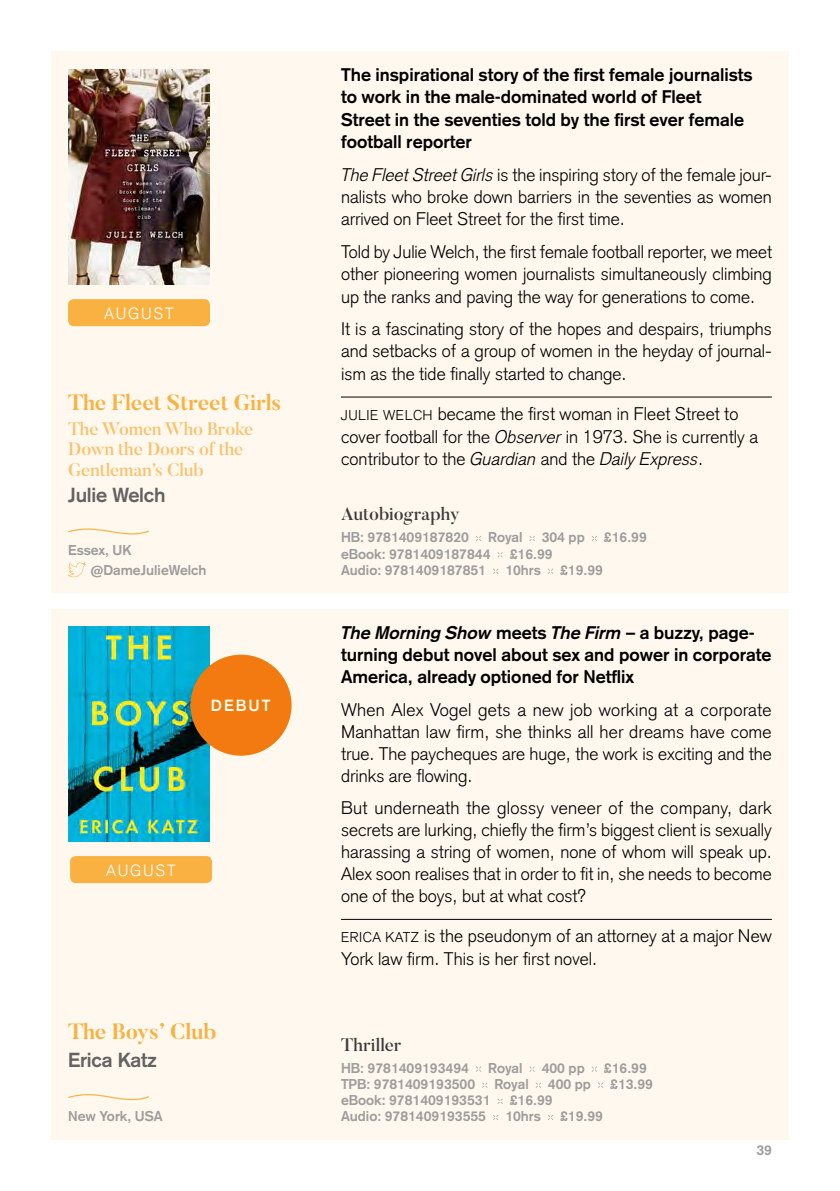
<style>
.page{position:relative;width:840px;height:1191px;background:#fff}
.page>*{position:absolute;margin:0;border:0;box-sizing:border-box;transform-origin:0 0}
.t1{font:700 22px "Butler";color:#f9b142}
.t2{font:700 20px "Basic Commercial LT Std";letter-spacing:-.01em;color:#646363}
.t3{font:300 18px/22px "Basic Commercial LT Std";color:#000;text-align:justify}
.t4{font:700 18px/22.4px "Basic Commercial LT Std";color:#000}
.t5{font:500 18px/20.4px "Butler";color:#fbc16c}
.t6{font:500 18px "Butler";color:#3c3c3b}
.t7{font:300 16px "Basic Commercial LT Std";letter-spacing:.115em;color:#fff}
.t8{font:700 16px "Basic Commercial LT Std";letter-spacing:.125em;color:#fff}
.t9{font:700 14px/20.4px "Basic Commercial LT Std";color:#9d9d9c}
.s1{font-style:italic}
.s2{font-size:14px}
</style>
<div class="page">
<div style="left:51px;top:609px;width:737px;height:531px;background:#fff8ee"></div>
<svg style="left:68px;top:1094px;width:81px;height:6px"></svg>
<hr style="left:341px;top:919px;width:430px;height:1px;background:#000">
<svg style="left:476px;top:1066px;width:5px;height:5px"></svg>
<svg style="left:529px;top:1066px;width:5px;height:5px"></svg>
<svg style="left:482px;top:1082px;width:5px;height:5px"></svg>
<svg style="left:598px;top:1082px;width:5px;height:5px"></svg>
<svg style="left:497px;top:1098px;width:5px;height:6px"></svg>
<svg style="left:493px;top:1115px;width:5px;height:5px"></svg>
<svg style="left:548px;top:1115px;width:5px;height:5px"></svg>
<img style="left:68px;top:626px;width:142px;height:216px">
<div style="left:70px;top:856px;width:142px;height:27px;background:#f9b142;border-radius:6px"></div>
<div style="left:51px;top:51px;width:737px;height:541px;background:#fff8ee"></div>
<svg style="left:68px;top:528px;width:81px;height:6px"></svg>
<svg style="left:68px;top:562px;width:18px;height:15px"></svg>
<hr style="left:341px;top:396px;width:430px;height:1px;background:#000">
<svg style="left:476px;top:536px;width:5px;height:5px"></svg>
<svg style="left:529px;top:536px;width:5px;height:5px"></svg>
<svg style="left:591px;top:536px;width:5px;height:5px"></svg>
<svg style="left:497px;top:552px;width:5px;height:5px"></svg>
<svg style="left:493px;top:568px;width:5px;height:6px"></svg>
<svg style="left:548px;top:568px;width:5px;height:6px"></svg>
<img style="left:68px;top:69px;width:142px;height:216px">
<div style="left:68px;top:299px;width:142px;height:27px;background:#f9b142;border-radius:6px"></div>
<div style="left:190px;top:655px;width:101px;height:100px;background:#f37a11;border-radius:50%"></div>
<p class="t7" style="left:104px;top:304px;width:71px">AUGUST</p>
<p class="t1" style="left:68px;top:389px;width:215px">The Fleet Street Girls</p>
<p class="t5" style="left:68px;top:418px;width:187px">The Women Who Broke<br>Down the Doors of the<br>Gentleman’s Club</p>
<p class="t2" style="left:68px;top:483px;width:99px">Julie Welch</p>
<p class="t9" style="left:90px;top:539px;width:118px;text-indent:-22px">Essex, UK @DameJulieWelch</p>
<p class="t8" style="left:211px;top:696px;width:61px">DEBUT</p>
<p class="t7" style="left:106px;top:861px;width:71px">AUGUST</p>
<p class="t1" style="left:68px;top:1017px;width:150px">The Boys’ Club</p>
<p class="t2" style="left:68px;top:1047px;width:90px">Erica Katz</p>
<p class="t9" style="left:68px;top:1106px;width:96px">New York, USA</p>
<p class="t4" style="left:341px;top:63px;width:413px">The inspirational story of the first female journalists to work in the male-dominated world of Fleet Street in the seventies told by the first ever female football reporter</p>
<p class="t3" style="left:341px;top:163px;width:432px"><span class="s1">The Fleet Street Girls</span> is the inspiring story of the female jour&shy;nalists who broke down barriers in the seventies as women arrived on Fleet Street for the first time.</p>
<p class="t3" style="left:341px;top:240px;width:432px">Told by Julie Welch, the first female football reporter, we meet other pioneering women journalists simultaneously climbing up the ranks and paving the way for generations to come.</p>
<p class="t3" style="left:341px;top:317px;width:432px">It is a fascinating story of the hopes and despairs, triumphs and setbacks of a group of women in the heyday of journal&shy;ism as the tide finally started to change.</p>
<p class="t3" style="left:341px;top:403px;width:418px;text-align:left"><span class="s2">JULIE WELCH</span> became the first woman in Fleet Street to cover football for the <span class="s1">Observer</span> in 1973. She is currently a contributor to the <span class="s1">Guardian</span> and the <span class="s1">Daily Express</span>.</p>
<p class="t6" style="left:341px;top:502px;width:120px">Autobiography</p>
<p class="t9" style="left:341px;top:527px;width:129px">HB: 9781409187820</p>
<p class="t9" style="left:488px;top:527px;width:36px">Royal</p>
<p class="t9" style="left:541px;top:527px;width:44px">304 pp</p>
<p class="t9" style="left:603px;top:527px;width:44px">£16.99</p>
<p class="t9" style="left:341px;top:543px;width:151px">eBook: 9781409187844</p>
<p class="t9" style="left:509px;top:543px;width:44px">£16.99</p>
<p class="t9" style="left:341px;top:560px;width:146px">Audio: 9781409187851</p>
<p class="t9" style="left:505px;top:560px;width:37px">10hrs</p>
<p class="t9" style="left:560px;top:560px;width:44px">£19.99</p>
<p class="t4" style="left:341px;top:622px;width:431px"><span class="s1">The Morning Show</span> meets <span class="s1">The Firm</span> – a buzzy, page&shy;turning debut novel about sex and power in corporate<br>America, already optioned for Netflix</p>
<p class="t3" style="left:341px;top:698px;width:432px">When Alex Vogel gets a new job working at a corporate Manhattan law firm, she thinks all her dreams have come true. The paycheques are huge, the work is exciting and the drinks are flowing.</p>
<p class="t3" style="left:341px;top:797px;width:432px">But underneath the glossy veneer of the company, dark secrets are lurking, chiefly the firm’s biggest client is sexually harassing a string of women, none of whom will speak up.<br>Alex soon realises that in order to fit in, she needs to become one of the boys, but at what cost?</p>
<p class="t3" style="left:341px;top:925px;width:432px"><span class="s2">ERICA KATZ</span> is the pseudonym of an attorney at a major New<br>York law firm. This is her first novel.</p>
<p class="t6" style="left:341px;top:1033px;width:62px">Thriller</p>
<p class="t9" style="left:341px;top:1058px;width:129px">HB: 9781409193494</p>
<p class="t9" style="left:488px;top:1058px;width:36px">Royal</p>
<p class="t9" style="left:541px;top:1058px;width:44px">400 pp</p>
<p class="t9" style="left:603px;top:1058px;width:44px">£16.99</p>
<p class="t9" style="left:341px;top:1074px;width:136px">TPB: 9781409193500</p>
<p class="t9" style="left:494px;top:1074px;width:36px">Royal</p>
<p class="t9" style="left:547px;top:1074px;width:44px">400 pp</p>
<p class="t9" style="left:610px;top:1074px;width:44px">£13.99</p>
<p class="t9" style="left:341px;top:1090px;width:151px">eBook: 9781409193531</p>
<p class="t9" style="left:509px;top:1090px;width:44px">£16.99</p>
<p class="t9" style="left:341px;top:1106px;width:146px">Audio: 9781409193555</p>
<p class="t9" style="left:505px;top:1106px;width:37px">10hrs</p>
<p class="t9" style="left:560px;top:1106px;width:44px">£19.99</p>
<p class="t9" style="left:756px;top:1139px;width:17px">39</p>
</div>
